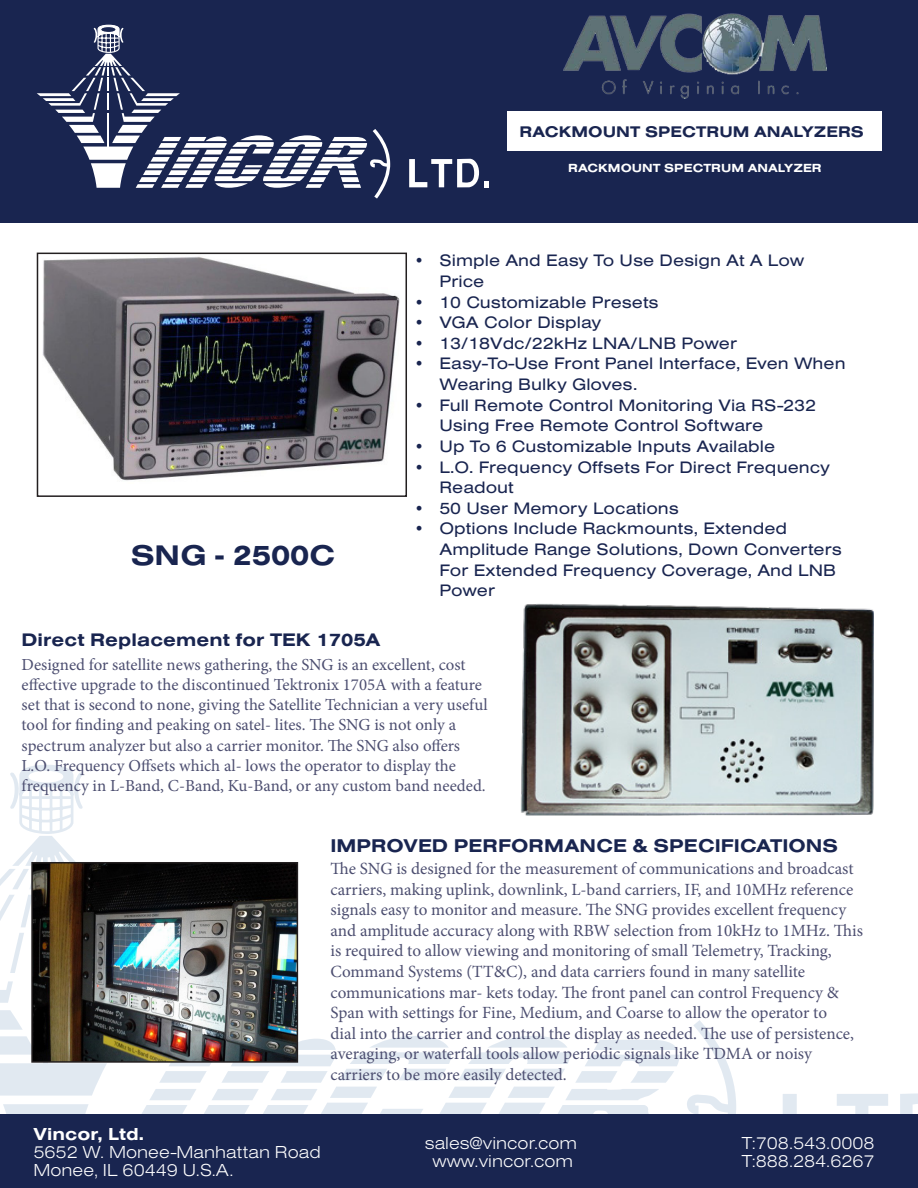
<style>
.page{position:relative;width:918px;height:1188px;background:#fff}
.page>*{position:absolute;margin:0;border:0;box-sizing:border-box;transform-origin:0 0}
.t1{font:700 29.4px "Nimbus San Ext";color:#192550}
.t2{font:700 19.05px "Nimbus San Ext";color:#192550}
.t3{font:700 18.75px "Nimbus San Ext";color:#192550}
.t4{font:300 18px "Nimbus San Ext";color:#fff}
.t5{font:700 18px "Nimbus San Ext";color:#fff}
.t6{font:17.25px/20.7px "Nimbus San Ext";color:#192550}
.t7{font:17.1px/20.5px "Minion Pro";color:#4c4e70}
.t8{font:16.8px/20.2px "Minion Pro";color:#4c4e70}
.t9{font:700 15.9px "Nimbus San Ext";letter-spacing:.005em;color:#192550}
.t10{font:700 12.15px "Nimbus San Ext";color:#fff}
</style>
<div class="page">
<svg style="left:783px;top:1094px;width:44px;height:21px"></svg>
<svg style="left:837px;top:1094px;width:51px;height:21px"></svg>
<svg style="left:900px;top:1093px;width:18px;height:22px"></svg>
<svg style="left:687px;top:1020px;width:50px;height:95px"></svg>
<svg style="left:0;top:1010px;width:22px;height:20px"></svg>
<svg style="left:0;top:1036px;width:680px;height:79px"></svg>
<svg style="left:0;top:981px;width:13px;height:22px"></svg>
<div style="left:43px;top:981px;width:5px;height:86px;background:#e1e9f1"></div>
<svg style="left:10px;top:933px;width:14px;height:40px"></svg>
<svg style="left:0;top:895px;width:14px;height:26px"></svg>
<svg style="left:21px;top:895px;width:10px;height:32px"></svg>
<svg style="left:0;top:765px;width:83px;height:124px"></svg>
<div style="left:0;top:1115px;width:918px;height:73px;background:#192550"></div>
<div style="left:0;top:0;width:918px;height:222px;background:#192550"></div>
<svg style="left:485px;top:181px;width:4px;height:6px"></svg>
<svg style="left:409px;top:159px;width:70px;height:28px"></svg>
<svg style="left:37px;top:25px;width:353px;height:174px"></svg>
<div style="left:508px;top:112px;width:374px;height:39px;background:#fff"></div>
<img style="left:564px;top:13px;width:262px;height:86px">
<img style="left:42px;top:256px;width:358px;height:225px">
<div style="left:37px;top:253px;width:370px;height:244px;border:2px solid #231f20"></div>
<img style="left:34px;top:865px;width:261px;height:195px">
<div style="left:31px;top:862px;width:267px;height:201px;border:2px solid #231f20"></div>
<img style="left:520px;top:604px;width:353px;height:212px">
<p class="t9" style="left:519px;top:121px;width:346px">RACKMOUNT SPECTRUM ANALYZERS</p>
<p class="t1" style="left:131px;top:536px;width:206px">SNG - 2500C</p>
<p class="t3" style="left:22px;top:627px;width:360px">Direct Replacement for TEK 1705A</p>
<p class="t10" style="left:568px;top:159px;width:255px">RACKMOUNT SPECTRUM ANALYZER</p>
<p class="t6" style="left:439px;top:249px;width:366px;text-indent:-26px">• Simple And Easy To Use Design At A Low<br>Price</p>
<p class="t6" style="left:414px;top:291px;width:247px">• 10 Customizable Presets</p>
<p class="t6" style="left:414px;top:311px;width:189px">• VGA Color Display</p>
<p class="t6" style="left:414px;top:332px;width:325px">• 13/18Vdc/22kHz LNA/LNB Power</p>
<p class="t6" style="left:439px;top:353px;width:408px;text-indent:-26px">• Easy-To-Use Front Panel Interface, Even When<br>Wearing Bulky Gloves.</p>
<p class="t6" style="left:439px;top:394px;width:378px;text-indent:-26px">• Full Remote Control Monitoring Via RS-232<br>Using Free Remote Control Software</p>
<p class="t6" style="left:414px;top:435px;width:363px">• Up To 6 Customizable Inputs Available</p>
<p class="t6" style="left:439px;top:456px;width:392px;text-indent:-26px">• L.O. Frequency Offsets For Direct Frequency<br>Readout</p>
<p class="t6" style="left:414px;top:497px;width:267px">• 50 User Memory Locations</p>
<p class="t6" style="left:439px;top:518px;width:404px;text-indent:-26px">• Options Include Rackmounts, Extended Amplitude Range Solutions, Down Converters For Extended Frequency Coverage, And LNB Power</p>
<p class="t8" style="left:22px;top:654px;width:468px">Designed for satellite news gathering, the SNG is an excellent, cost effective upgrade to the discontinued Tektronix 1705A with a feature set that is second to none, giving the Satellite Technician a very useful tool for finding and peaking on satel- lites. The SNG is not only a spectrum analyzer but also a carrier monitor. The SNG also offers L.O. Frequency Offsets which al- lows the operator to display the frequency in L-Band, C-Band, Ku-Band, or any custom band needed.</p>
<p class="t2" style="left:330px;top:833px;width:509px">IMPROVED PERFORMANCE &amp; SPECIFICATIONS</p>
<p class="t7" style="left:330px;top:859px;width:534px">The SNG is designed for the measurement of communications and broadcast carriers, making uplink, downlink, L-band carriers, IF, and 10MHz reference signals easy to monitor and measure. The SNG provides excellent frequency and amplitude accuracy along with RBW selection from 10kHz to 1MHz. This is required to allow viewing and monitoring of small Telemetry, Tracking, Command Systems (TT&amp;C), and data carriers found in many satellite communications mar- kets today. The front panel can control Frequency &amp; Span with settings for Fine, Medium, and Coarse to allow the operator to<br>dial into the carrier and control the display as needed. The use of persistence, averaging, or waterfall tools allow periodic signals like TDMA or noisy carriers to be more easily detected.</p>
<p class="t5" style="left:33px;top:1122px;width:112px">Vincor, Ltd.</p>
<p class="t4" style="left:33px;top:1158px;width:202px">Monee, IL 60449 U.S.A.</p>
<p class="t4" style="left:33px;top:1140px;width:289px">5652 W. Monee-Manhattan Road</p>
<p class="t4" style="left:425px;top:1131px;width:154px">sales@vincor.com</p>
<p class="t4" style="left:741px;top:1131px;width:135px">T:708.543.0008</p>
<p class="t4" style="left:432px;top:1149px;width:142px">www.vincor.com</p>
<p class="t4" style="left:741px;top:1149px;width:135px">T:888.284.6267</p>
</div>
